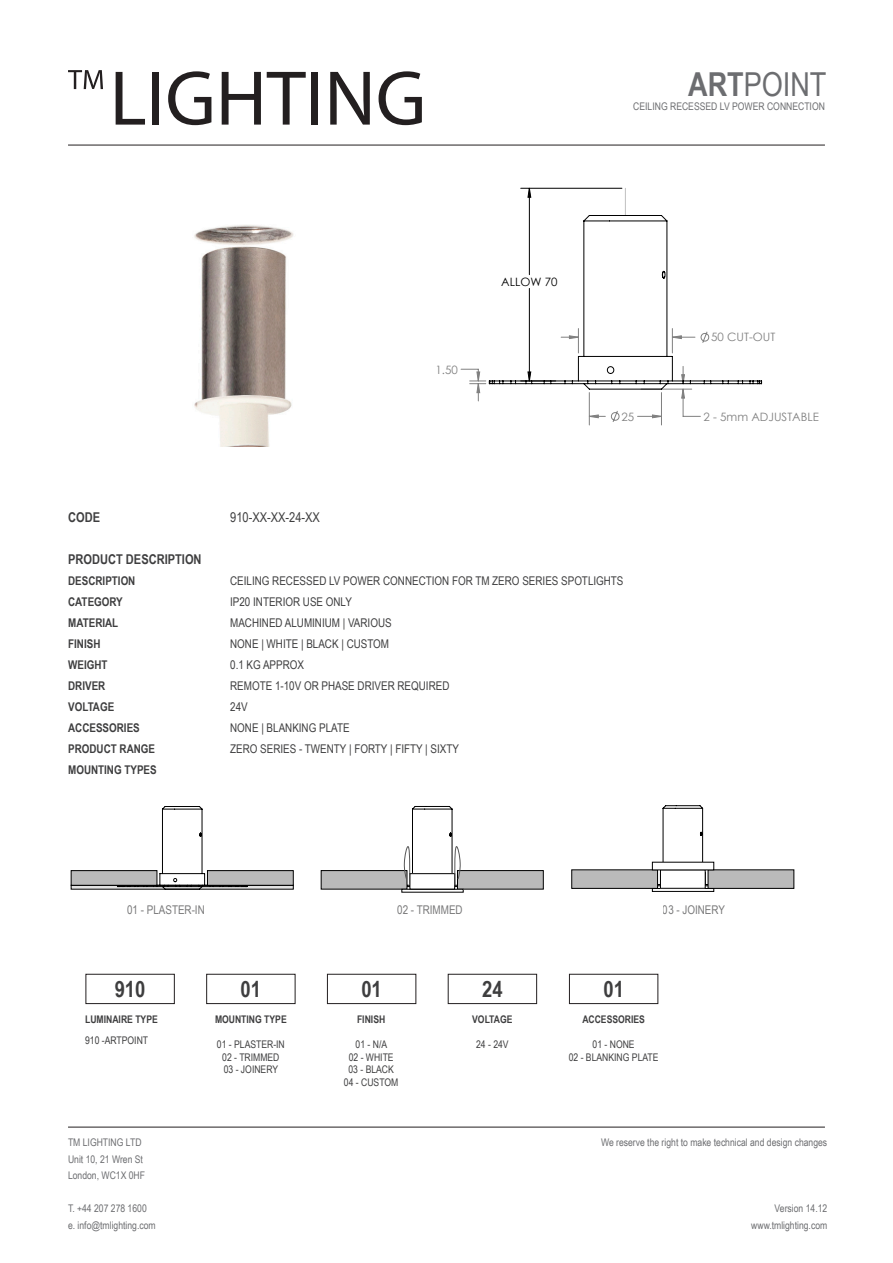
<style>
.page{position:relative;width:893px;height:1263px;background:#fff}
.page>*{position:absolute;margin:0;border:0;box-sizing:border-box;transform-origin:0 0}
.Header_Title{font:33px "Arial Narrow";color:#6c6d70}
.t1{font:700 22.5px "Arial Narrow";color:#3e3e3f}
.t2{font:700 13.5px "Arial Narrow";color:#3e3e3f}
.t3{font:13.5px "Arial Narrow";color:#3e3e3f}
.t4{font:12px "Arial Narrow";color:#3e3e3f}
.t5{font:700 12px "Arial Narrow";color:#3e3e3f}
.t6{font:11.55px "Century Gothic";color:#808080}
.t7{font:11.55px "Century Gothic";color:#000}
.Header_Code{font:10.5px/16.5px "Arial Narrow";color:#6c6d70}
.t8{font:10.5px "Arial Narrow";color:#3e3e3f}
.t9{font:700 10.5px "Arial Narrow";color:#3e3e3f}
.t10{font:6.75px "Century Gothic";color:#000}
.s1{font-weight:700}
</style>
<div class="page">
<hr style="left:68px;top:145px;width:757px;height:1px;background:#231f20">
<hr style="left:68px;top:1127px;width:757px;height:1px;background:#231f20">
<svg style="left:68px;top:70px;width:35px;height:19px"></svg>
<svg style="left:116px;top:72px;width:29px;height:53px"></svg>
<div style="left:153px;top:72px;width:6px;height:53px;background:#231f20"></div>
<svg style="left:168px;top:71px;width:43px;height:54px"></svg>
<svg style="left:222px;top:72px;width:39px;height:53px"></svg>
<svg style="left:267px;top:72px;width:39px;height:53px"></svg>
<div style="left:311px;top:72px;width:7px;height:53px;background:#231f20"></div>
<svg style="left:330px;top:72px;width:40px;height:53px"></svg>
<svg style="left:379px;top:71px;width:43px;height:54px"></svg>
<div style="left:86px;top:974px;width:89px;height:30px;border:1px solid #231f20"></div>
<div style="left:206px;top:974px;width:89px;height:30px;border:1px solid #231f20"></div>
<div style="left:327px;top:974px;width:89px;height:30px;border:1px solid #231f20"></div>
<div style="left:448px;top:974px;width:89px;height:30px;border:1px solid #231f20"></div>
<div style="left:569px;top:974px;width:89px;height:30px;border:1px solid #231f20"></div>
<hr style="left:430px;top:163px;width:393px;height:1px;background:#c0c0c0">
<hr style="left:430px;top:163px;width:1px;height:307px;background:#c0c0c0">
<hr style="left:430px;top:900px;width:393px;height:1px;background:#c0c0c0">
<hr style="left:430px;top:886px;width:393px;height:1px;background:#c0c0c0">
<hr style="left:892px;top:163px;width:1px;height:307px;background:#c0c0c0">
<svg style="left:460px;top:188px;width:241px;height:238px"></svg>
<svg style="left:489px;top:215px;width:273px;height:175px"></svg>
<img style="left:194px;top:225px;width:100px;height:221px">
<div style="left:71px;top:885px;width:222px;height:4px;border:1px solid #000"></div>
<svg style="left:117px;top:806px;width:130px;height:84px"></svg>
<div style="left:71px;top:871px;width:86px;height:14px;background:#bababa"></div>
<div style="left:71px;top:870px;width:86px;height:15px;border:1px solid #000"></div>
<div style="left:207px;top:871px;width:86px;height:14px;background:#bababa"></div>
<div style="left:207px;top:870px;width:86px;height:15px;border:1px solid #000"></div>
<div style="left:321px;top:870px;width:86px;height:19px;background:#bababa"></div>
<div style="left:321px;top:870px;width:86px;height:19px;border:1px solid #000"></div>
<div style="left:457px;top:870px;width:86px;height:19px;background:#bababa"></div>
<div style="left:457px;top:870px;width:86px;height:19px;border:1px solid #000"></div>
<div style="left:402px;top:889px;width:61px;height:3px;border:1px solid #000"></div>
<svg style="left:367px;top:806px;width:130px;height:83px"></svg>
<svg style="left:618px;top:805px;width:130px;height:84px"></svg>
<div style="left:572px;top:870px;width:85px;height:18px;background:#bababa"></div>
<div style="left:708px;top:870px;width:86px;height:18px;background:#bababa"></div>
<div style="left:652px;top:888px;width:62px;height:3px;border:1px solid #000"></div>
<div style="left:660px;top:870px;width:45px;height:18px;background:#fff"></div>
<div style="left:652px;top:862px;width:62px;height:8px;background:#fff"></div>
<p class="Header_Title" style="left:688px;top:60px;width:140px"><span class="s1">ART</span>POINT</p>
<p class="Header_Code" style="left:633px;top:98px;width:193px">CEILING RECESSED LV POWER CONNECTION</p>
<p class="t6" style="left:435px;top:361px;width:24px">1.50</p>
<p class="t7" style="left:501px;top:274px;width:58px">ALLOW 70</p>
<p class="t6" style="left:622px;top:408px;width:14px">25</p>
<p class="t6" style="left:711px;top:329px;width:66px">50 CUT-OUT</p>
<p class="t6" style="left:704px;top:408px;width:117px">2 - 5mm ADJUSTABLE</p>
<p class="t2" style="left:68px;top:507px;width:33px">CODE</p>
<p class="t3" style="left:230px;top:507px;width:91px">910-XX-XX-24-XX</p>
<p class="t2" style="left:68px;top:549px;width:135px">PRODUCT DESCRIPTION</p>
<p class="t5" style="left:68px;top:572px;width:69px">DESCRIPTION</p>
<p class="t4" style="left:230px;top:572px;width:395px">CEILING RECESSED LV POWER CONNECTION FOR TM ZERO SERIES SPOTLIGHTS</p>
<p class="t5" style="left:68px;top:593px;width:56px">CATEGORY</p>
<p class="t4" style="left:230px;top:593px;width:123px">IP20 INTERIOR USE ONLY</p>
<p class="t5" style="left:68px;top:614px;width:52px">MATERIAL</p>
<p class="t4" style="left:230px;top:614px;width:163px">MACHINED ALUMINIUM | VARIOUS</p>
<p class="t5" style="left:68px;top:635px;width:34px">FINISH</p>
<p class="t4" style="left:230px;top:635px;width:160px">NONE | WHITE | BLACK | CUSTOM</p>
<p class="t5" style="left:68px;top:656px;width:41px">WEIGHT</p>
<p class="t4" style="left:230px;top:656px;width:75px">0.1 KG APPROX</p>
<p class="t5" style="left:68px;top:677px;width:39px">DRIVER</p>
<p class="t4" style="left:230px;top:677px;width:221px">REMOTE 1-10V OR PHASE DRIVER REQUIRED</p>
<p class="t5" style="left:68px;top:698px;width:48px">VOLTAGE</p>
<p class="t4" style="left:230px;top:698px;width:19px">24V</p>
<p class="t5" style="left:68px;top:719px;width:73px">ACCESSORIES</p>
<p class="t4" style="left:230px;top:719px;width:121px">NONE | BLANKING PLATE</p>
<p class="t5" style="left:68px;top:740px;width:88px">PRODUCT RANGE</p>
<p class="t4" style="left:230px;top:740px;width:230px">ZERO SERIES - TWENTY | FORTY | FIFTY | SIXTY</p>
<p class="t5" style="left:68px;top:761px;width:90px">MOUNTING TYPES</p>
<p class="t10" style="left:329px;top:572px;width:6px">D</p>
<p class="t4" style="left:127px;top:901px;width:79px">01 - PLASTER-IN</p>
<p class="t4" style="left:397px;top:901px;width:67px">02 - TRIMMED</p>
<p class="t4" style="left:663px;top:901px;width:64px">03 - JOINERY</p>
<p class="t1" style="left:115px;top:972px;width:32px">910</p>
<p class="t1" style="left:241px;top:972px;width:22px">01</p>
<p class="t1" style="left:361px;top:972px;width:22px">01</p>
<p class="t9" style="left:85px;top:1011px;width:74px">LUMINAIRE TYPE</p>
<p class="t8" style="left:85px;top:1032px;width:65px">910 -ARTPOINT</p>
<p class="t9" style="left:215px;top:1011px;width:73px">MOUNTING TYPE</p>
<p class="t8" style="left:217px;top:1036px;width:69px">01 - PLASTER-IN</p>
<p class="t8" style="left:222px;top:1049px;width:59px">02 - TRIMMED</p>
<p class="t8" style="left:224px;top:1062px;width:56px">03 - JOINERY</p>
<p class="t9" style="left:357px;top:1011px;width:30px">FINISH</p>
<p class="t8" style="left:356px;top:1036px;width:33px">01 - N/A</p>
<p class="t8" style="left:349px;top:1049px;width:46px">02 - WHITE</p>
<p class="t8" style="left:348px;top:1062px;width:47px">03 - BLACK</p>
<p class="t8" style="left:344px;top:1074px;width:56px">04 - CUSTOM</p>
<p class="Header_Code" style="left:68px;top:1134px;width:79px">TM LIGHTING LTD<br>Unit 10, 21 Wren St<br>London, WC1X 0HF</p>
<p class="Header_Code" style="left:68px;top:1200px;width:89px">T. +44 207 278 1600 e. info@tmlighting.com</p>
<p class="t1" style="left:482px;top:972px;width:22px">24</p>
<p class="t9" style="left:472px;top:1011px;width:42px">VOLTAGE</p>
<p class="t8" style="left:476px;top:1036px;width:34px">24 - 24V</p>
<p class="t1" style="left:603px;top:972px;width:22px">01</p>
<p class="t9" style="left:582px;top:1011px;width:64px">ACCESSORIES</p>
<p class="t8" style="left:593px;top:1036px;width:44px">01 - NONE</p>
<p class="t8" style="left:569px;top:1049px;width:91px">02 - BLANKING PLATE</p>
<p class="Header_Code" style="left:601px;top:1134px;width:228px">We reserve the right to make technical and design changes</p>
<p class="Header_Code" style="left:751px;top:1200px;width:78px;text-align:right">Version 14.12 www.tmlighting.com</p>
</div>
